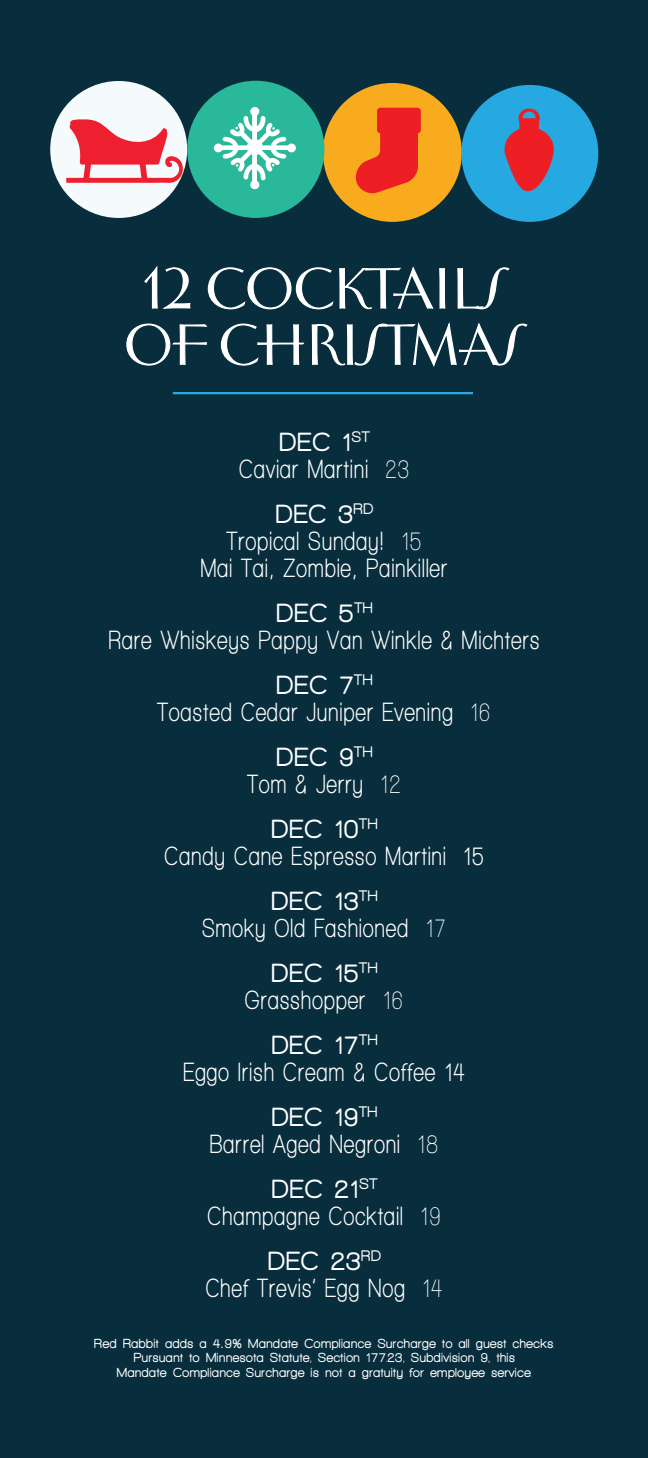
<style>
.page{position:relative;width:648px;height:1458px;background:#082e3d}
.page>*{position:absolute;margin:0;border:0;box-sizing:border-box;transform-origin:0 0}
.t1{font:56.25px/56.2px "Vintage ITC Std";letter-spacing:-.01em;color:#fff;text-align:center}
.t2{font:700 condensed 27px/27px "Walkway";letter-spacing:.05em;color:#fff;text-align:center}
.t3{font:27px "Walkway Rounded";letter-spacing:.05em;color:#fff}
.t4{font:13.5px/14.6px "Walkway Rounded";letter-spacing:.05em;color:#fff;text-align:center}
.s1{font-weight:600}
.s2{font-family:"Arial Hebrew";font-weight:300}
</style>
<div class="page">
<div style="left:50px;top:81px;width:137px;height:137px;background:#f5fafd;border-radius:50%"></div>
<svg style="left:66px;top:118px;width:117px;height:65px"></svg>
<div style="left:323px;top:83px;width:139px;height:139px;background:#f8ab1c;border-radius:50%"></div>
<svg style="left:356px;top:108px;width:65px;height:85px"></svg>
<div style="left:461px;top:85px;width:137px;height:137px;background:#26a8e1;border-radius:50%"></div>
<svg style="left:505px;top:109px;width:49px;height:82px"></svg>
<div style="left:187px;top:81px;width:137px;height:137px;background:#29b899;border-radius:50%"></div>
<svg style="left:214px;top:107px;width:82px;height:82px"></svg>
<hr style="left:173px;top:392px;width:300px;height:2px;background:#26a8e1">
<h1 class="t1" style="left:124px;top:261px;width:401px">12 COCKTAILS<br>OF CHRISTMAS</h1>
<p class="t3" style="left:279px;top:432px;width:92px">DEC 1<sup>ST</sup></p>
<p class="t2" style="left:239px;top:458px;width:171px">Caviar Martini <span class="s1">23</span></p>
<p class="t3" style="left:275px;top:504px;width:99px">DEC 3<sup>RD</sup></p>
<p class="t2" style="left:201px;top:530px;width:248px">Tropical Sunday! <span class="s1">15<br></span>Mai Tai, Zombie, Painkiller</p>
<p class="t3" style="left:276px;top:603px;width:98px">DEC 5<sup>TH</sup></p>
<p class="t2" style="left:109px;top:629px;width:432px">Rare Whiskeys Pappy Van Winkle &amp; Michters</p>
<p class="t3" style="left:276px;top:675px;width:98px">DEC 7<sup>TH</sup></p>
<p class="t2" style="left:158px;top:701px;width:334px">Toasted Cedar Juniper Evening <span class="s1">16</span></p>
<p class="t3" style="left:276px;top:747px;width:98px">DEC 9<sup>TH</sup></p>
<p class="t2" style="left:247px;top:773px;width:155px">Tom &amp; Jerry <span class="s1">12</span></p>
<p class="t3" style="left:271px;top:819px;width:108px">DEC 10<sup>TH</sup></p>
<p class="t2" style="left:165px;top:845px;width:320px">Candy Cane Espresso Martini 15</p>
<p class="t3" style="left:271px;top:891px;width:108px">DEC 13<sup>TH</sup></p>
<p class="t2" style="left:202px;top:917px;width:245px">Smoky Old Fashioned <span class="s1">17</span></p>
<p class="t3" style="left:271px;top:963px;width:108px">DEC 15<sup>TH</sup></p>
<p class="t2" style="left:245px;top:989px;width:159px">Grasshopper <span class="s1">16</span></p>
<p class="t3" style="left:271px;top:1035px;width:107px">DEC 17<sup>TH</sup></p>
<p class="t2" style="left:183px;top:1061px;width:283px">Eggo Irish Cream &amp; Coffee 14</p>
<p class="t3" style="left:271px;top:1107px;width:107px">DEC 19<sup>TH</sup></p>
<p class="t2" style="left:210px;top:1133px;width:229px">Barrel Aged Negroni <span class="s1">18</span></p>
<p class="t3" style="left:271px;top:1179px;width:107px">DEC 21<sup>ST</sup></p>
<p class="t2" style="left:208px;top:1205px;width:234px">Champagne Cocktail <span class="s1">19</span></p>
<p class="t3" style="left:267px;top:1251px;width:115px">DEC 23<sup>RD</sup></p>
<p class="t2" style="left:206px;top:1277px;width:238px">Chef Trevis’ Egg Nog <span class="s1">14</span></p>
<p class="t4" style="left:94px;top:1337px;width:461px">Red Rabbit adds a 4<span class="s2">.</span>9% Mandate Compliance Surcharge to all guest checks.<br>Pursuant to Minnesota Statute, Section 177.23, Subdivision 9, this<br>Mandate Compliance Surcharge is not a gratuity for employee service.</p>
</div>
